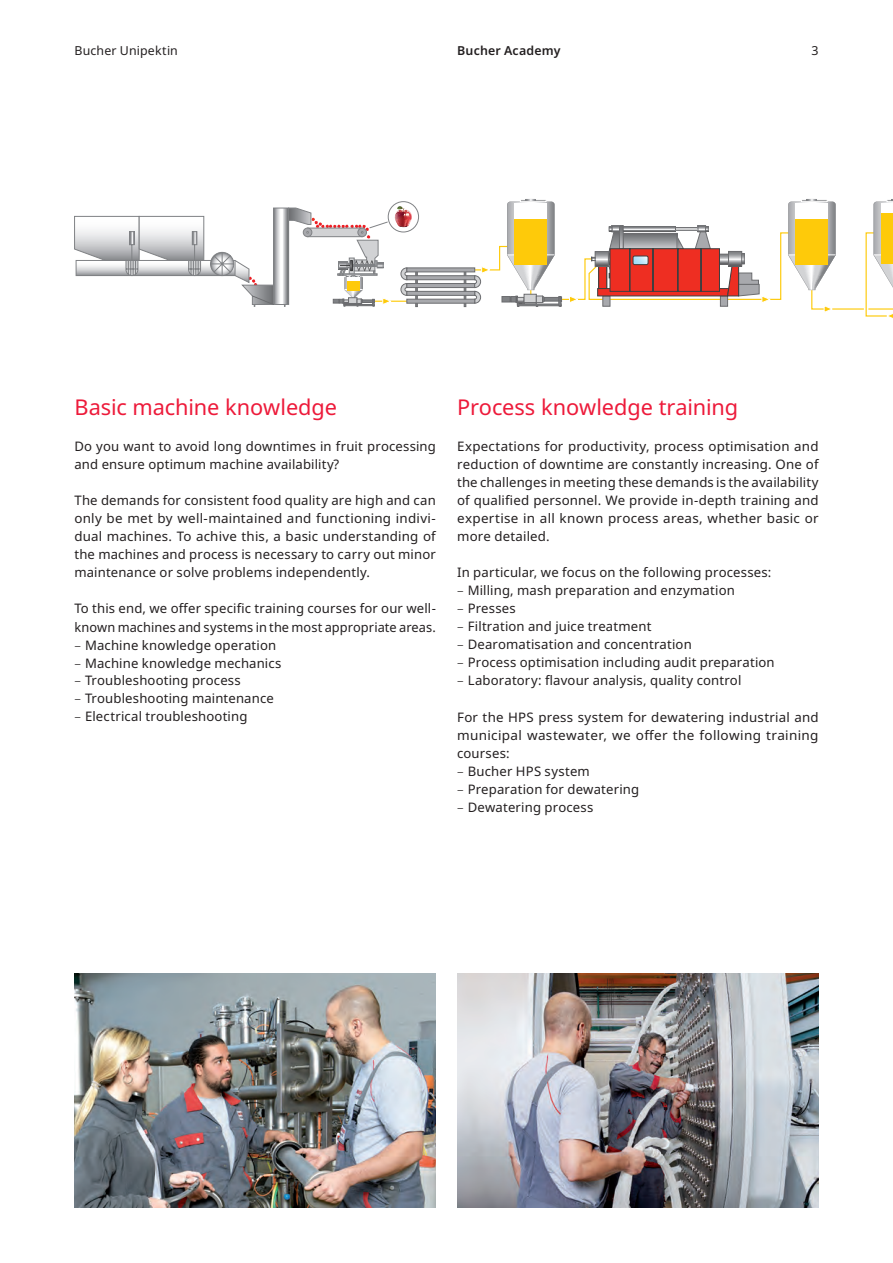
<style>
.page{position:relative;width:893px;height:1263px;background:#fff}
.page>*{position:absolute;margin:0;border:0;box-sizing:border-box;transform-origin:0 0}
.t1{font:21.75px "Noto Sans";letter-spacing:-.005em;color:#ed1a3a}
.t2{font:13.2px/18px "Noto Sans";letter-spacing:.01em;color:#231f20;text-align:justify}
.t3{font:12.3px "Noto Sans";letter-spacing:.015em;color:#231f20}
.t4{font:600 12.3px "Noto Sans";letter-spacing:.015em;color:#231f20}
.s1{font-weight:300}
</style>
<div class="page">
<svg style="left:392px;top:201px;width:501px;height:116px"></svg>
<svg style="left:569px;top:296px;width:9px;height:7px"></svg>
<svg style="left:824px;top:305px;width:9px;height:8px"></svg>
<svg style="left:886px;top:312px;width:7px;height:7px"></svg>
<div style="left:388px;top:201px;width:31px;height:31px;border:1px solid #808285;border-radius:50%"></div>
<svg style="left:275px;top:210px;width:9px;height:93px"></svg>
<div style="left:273px;top:208px;width:16px;height:97px;border:1px solid #808285"></div>
<svg style="left:502px;top:296px;width:5px;height:6px"></svg>
<svg style="left:507px;top:199px;width:55px;height:108px"></svg>
<div style="left:514px;top:204px;width:33px;height:60px;background:#fff"></div>
<div style="left:514px;top:219px;width:33px;height:45px;background:#feca0a"></div>
<svg style="left:788px;top:199px;width:48px;height:91px"></svg>
<div style="left:795px;top:204px;width:33px;height:60px;background:#fff"></div>
<div style="left:795px;top:219px;width:33px;height:45px;background:#feca0a"></div>
<svg style="left:873px;top:199px;width:20px;height:91px"></svg>
<div style="left:881px;top:204px;width:12px;height:60px;background:#fff"></div>
<div style="left:881px;top:213px;width:12px;height:51px;background:#feca0a"></div>
<div style="left:619px;top:225px;width:4px;height:24px;border:1px solid #6c6d70"></div>
<div style="left:603px;top:296px;width:7px;height:10px;background:#a8a9ad;border:1px solid #6c6d70"></div>
<div style="left:720px;top:296px;width:8px;height:10px;background:#a8a9ad;border:1px solid #6c6d70"></div>
<div style="left:464px;top:270px;width:2px;height:37px;background:#808285;border:1px solid #6c6d70"></div>
<div style="left:416px;top:270px;width:1px;height:37px;background:#808285;border:1px solid #6c6d70"></div>
<svg style="left:412px;top:268px;width:62px;height:4px"></svg>
<div style="left:407px;top:276px;width:68px;height:4px;border:1px solid #6c6d70"></div>
<svg style="left:412px;top:283px;width:62px;height:5px"></svg>
<svg style="left:474px;top:266px;width:16px;height:37px"></svg>
<svg style="left:412px;top:291px;width:63px;height:4px"></svg>
<svg style="left:412px;top:299px;width:63px;height:4px"></svg>
<svg style="left:591px;top:226px;width:180px;height:77px"></svg>
<svg style="left:74px;top:216px;width:200px;height:90px"></svg>
<svg style="left:284px;top:206px;width:128px;height:101px"></svg>
<img style="left:74px;top:973px;width:362px;height:234px">
<img style="left:457px;top:973px;width:362px;height:234px">
<p class="t3" style="left:74px;top:42px;width:105px">Bucher Unipektin</p>
<p class="t4" style="left:457px;top:42px;width:105px">Bucher Academy</p>
<p class="t3" style="left:811px;top:42px;width:9px">3</p>
<h1 class="t1" style="left:74px;top:392px;width:264px">Basic machine knowledge</h1>
<p class="t2" style="left:74px;top:438px;width:363px">Do you want to avoid long downtimes in fruit processing and ensure optimum machine availability?</p>
<p class="t2" style="left:74px;top:492px;width:363px">The demands for consistent food quality are high and can only be met by well-maintained and functioning indivi&shy;dual machines. To achive this, a basic understanding of the machines and process is necessary to carry out minor maintenance or solve problems independently.</p>
<p class="t2" style="left:74px;top:600px;width:363px">To this end, we offer specific training courses for our well&shy;known machines and systems in the most appropriate areas.</p>
<p class="t2" style="left:74px;top:636px;width:203px"><span class="s1">–</span> Machine knowledge operation</p>
<p class="t2" style="left:74px;top:654px;width:208px"><span class="s1">–</span> Machine knowledge mechanics</p>
<p class="t2" style="left:74px;top:672px;width:168px"><span class="s1">–</span> Troubleshooting process</p>
<p class="t2" style="left:74px;top:690px;width:201px"><span class="s1">–</span> Troubleshooting maintenance</p>
<p class="t2" style="left:74px;top:708px;width:175px"><span class="s1">–</span> Electrical troubleshooting</p>
<h1 class="t1" style="left:457px;top:392px;width:283px">Process knowledge training</h1>
<p class="t2" style="left:457px;top:438px;width:363px">Expectations for productivity, process optimisation and reduction of downtime are constantly increasing. One of the challenges in meeting these demands is the availability of qualified personnel. We provide in-depth training and expertise in all known process areas, whether basic or more detailed.</p>
<p class="t2" style="left:457px;top:564px;width:316px">In particular, we focus on the following processes:</p>
<p class="t2" style="left:457px;top:582px;width:279px"><span class="s1">–</span> Milling, mash preparation and enzymation</p>
<p class="t2" style="left:457px;top:600px;width:60px"><span class="s1">–</span> Presses</p>
<p class="t2" style="left:457px;top:618px;width:196px"><span class="s1">–</span> Filtration and juice treatment</p>
<p class="t2" style="left:457px;top:636px;width:236px"><span class="s1">–</span> Dearomatisation and concentration</p>
<p class="t2" style="left:457px;top:654px;width:319px"><span class="s1">–</span> Process optimisation including audit preparation</p>
<p class="t2" style="left:457px;top:672px;width:286px"><span class="s1">–</span> Laboratory: flavour analysis, quality control</p>
<p class="t2" style="left:457px;top:708px;width:363px">For the HPS press system for dewatering industrial and municipal wastewater, we offer the following training courses:</p>
<p class="t2" style="left:457px;top:762px;width:134px"><span class="s1">–</span> Bucher HPS system</p>
<p class="t2" style="left:457px;top:780px;width:184px"><span class="s1">–</span> Preparation for dewatering</p>
<p class="t2" style="left:457px;top:798px;width:138px"><span class="s1">–</span> Dewatering process</p>
</div>
